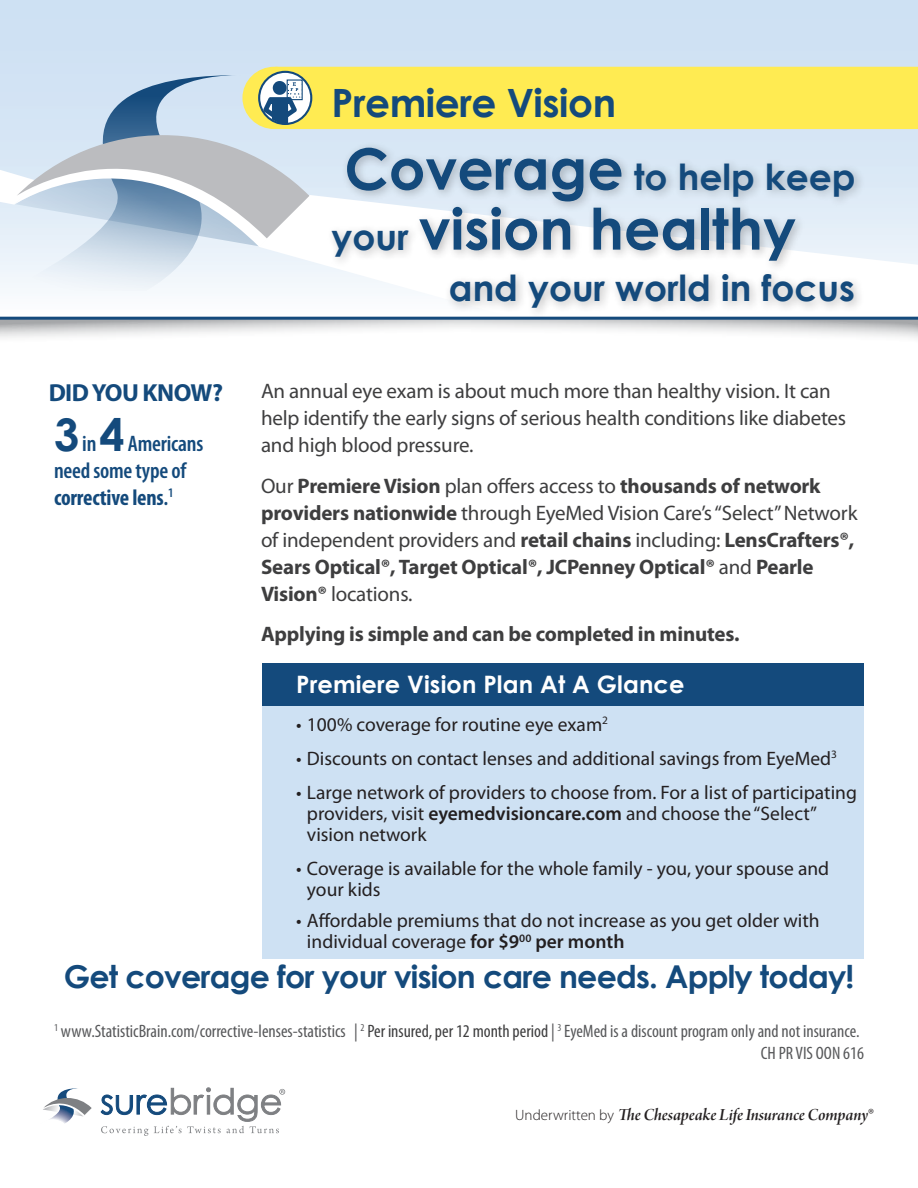
<style>
.page{position:relative;width:918px;height:1188px;background:#fff}
.page>*{position:absolute;margin:0;border:0;box-sizing:border-box;transform-origin:0 0}
.t1{font:700 57px "Century Gothic";color:#144a7c}
.t2{font:700 39px "Century Gothic";letter-spacing:-.01em;color:#144a7c}
.t3{font:700 36px "Century Gothic";color:#144a7c}
.t4{font:700 31.5px "Century Gothic";letter-spacing:-.025em;color:#144a7c}
.body{font:700 24.75px "Myriad Pro";letter-spacing:-.025em;color:#144a7c}
.t5{font:700 24px "Century Gothic";letter-spacing:.005em;color:#fff}
.body-2{font:600 condensed 22.5px/27px "Myriad Pro";letter-spacing:-.01em;color:#144a7c}
.t6{font:700 21px/27px "Myriad Pro";letter-spacing:-.01em;color:#3e3e3f}
.t7{font:21px/27px "Myriad Pro";letter-spacing:-.01em;color:#3e3e3f}
.t8{font:19.5px/21px "Myriad Pro";color:#231f20}
.t9{font:condensed 18px "Myriad Pro";color:#57585a}
.t10{font:18px "Arno Pro Smbd Italic Display";letter-spacing:-.005em;color:#231f20}
.s1{font-family:"Century Gothic";font-weight:700;font-stretch:normal;font-size:45px}
.s2{font-weight:700}
.s3{font-size:57px}
.s4{font-size:36px}
.s5{font-weight:400}
.s6{font-weight:600}
.s7{color:#3e3e3f}
.s8{font-family:"Myriad Pro";font-weight:300;font-size:15px}
</style>
<div class="page">
<svg style="left:0;top:320px;width:918px;height:18px"></svg>
<svg style="left:0;top:0;width:918px;height:320px;background:#cfe0f1"></svg>
<svg style="left:5px;top:247px;width:237px;height:44px;fill:#ecf3fa"></svg>
<svg style="left:259px;top:247px;width:659px;height:69px"></svg>
<div style="left:326px;top:141px;width:540px;height:178px;background:#231f20;opacity:.28"></div>
<div style="left:262px;top:663px;width:602px;height:43px;background:#144a7c"></div>
<div style="left:262px;top:706px;width:602px;height:252px;background:#cee1f3"></div>
<svg style="left:0;top:67px;width:918px;height:180px;background:#d9dec2"></svg>
<svg style="left:43px;top:1088px;width:49px;height:36px"></svg>
<svg style="left:100px;top:1087px;width:185px;height:49px"></svg>
<p class="t2" style="left:332px;top:73px;width:286px">Premiere Vision</p>
<p class="body" style="left:49px;top:376px;width:176px">DID YOU KNOW?</p>
<p class="body-2" style="left:54px;top:430px;width:151px"><span class="s1">3</span> in <span class="s1">4</span> Americans need some type of <span class="s2">corrective lens</span>.<sup>1</sup></p>
<p class="t3" style="left:344px;top:149px;width:513px"><span class="s3">Coverage</span> to help keep</p>
<p class="t1" style="left:332px;top:186px;width:466px"><span class="s4">your</span> vision healthy</p>
<p class="t3" style="left:449px;top:260px;width:408px">and your world in focus</p>
<p class="t7" style="left:261px;top:377px;width:587px">An annual eye exam is about much more than healthy vision. It can help identify the early signs of serious health conditions like diabetes and high blood pressure.</p>
<p class="t6" style="left:261px;top:471px;width:598px"><span class="s5">Our</span> Premiere Vision <span class="s5">plan offers access to</span> thousands of network providers nationwide <span class="s5">through EyeMed Vision Care’s “Select” Network of independent providers and</span> retail chains <span class="s5">including:</span> LensCrafters®, Sears Optical®, Target Optical®, JCPenney Optical® <span class="s5">and</span> Pearle Vision® <span class="s5">locations.</span></p>
<p class="t6" style="left:261px;top:620px;width:480px">Applying is simple and can be completed in minutes.</p>
<p class="t5" style="left:296px;top:666px;width:390px">Premiere Vision Plan At A Glance</p>
<p class="t8" style="left:296px;top:714px;width:313px">• 100% coverage for routine eye exam<sup>2</sup></p>
<p class="t8" style="left:296px;top:748px;width:542px">• Discounts on contact lenses and additional savings from EyeMed<sup>3</sup></p>
<p class="t8" style="left:307px;top:781px;width:552px;text-indent:-11px">• Large network of providers to choose from. For a list of participating providers, visit <span class="s6">eyemedvisioncare.com</span> and choose the “Select” vision network</p>
<p class="t8" style="left:307px;top:857px;width:524px;text-indent:-11px">• Coverage is available for the whole family - you, your spouse and your kids</p>
<p class="t8" style="left:307px;top:910px;width:514px;text-indent:-11px">• Affordable premiums that do not increase as you get older with individual coverage <span class="s6">for $9</span><sup>00</sup> <span class="s6">per month</span></p>
<p class="t4" style="left:64px;top:953px;width:792px">Get coverage for your vision care needs. Apply today!</p>
<p class="t9" style="left:54px;top:1021px;width:807px"><sup>1</sup> www.StatisticBrain.com/corrective-lenses-statistics | <sup>2</sup> <span class="s7">Per insured, per 12 month period</span> | <sup>3</sup> EyeMed is a discount program only and not insurance.</p>
<p class="t9" style="left:761px;top:1042px;width:105px">CH PR VIS OON 616</p>
<p class="t10" style="left:515px;top:1105px;width:360px"><span class="s8">Underwritten by</span> The Chesapeake Life Insurance Company<span class="s8">®</span></p>
</div>
